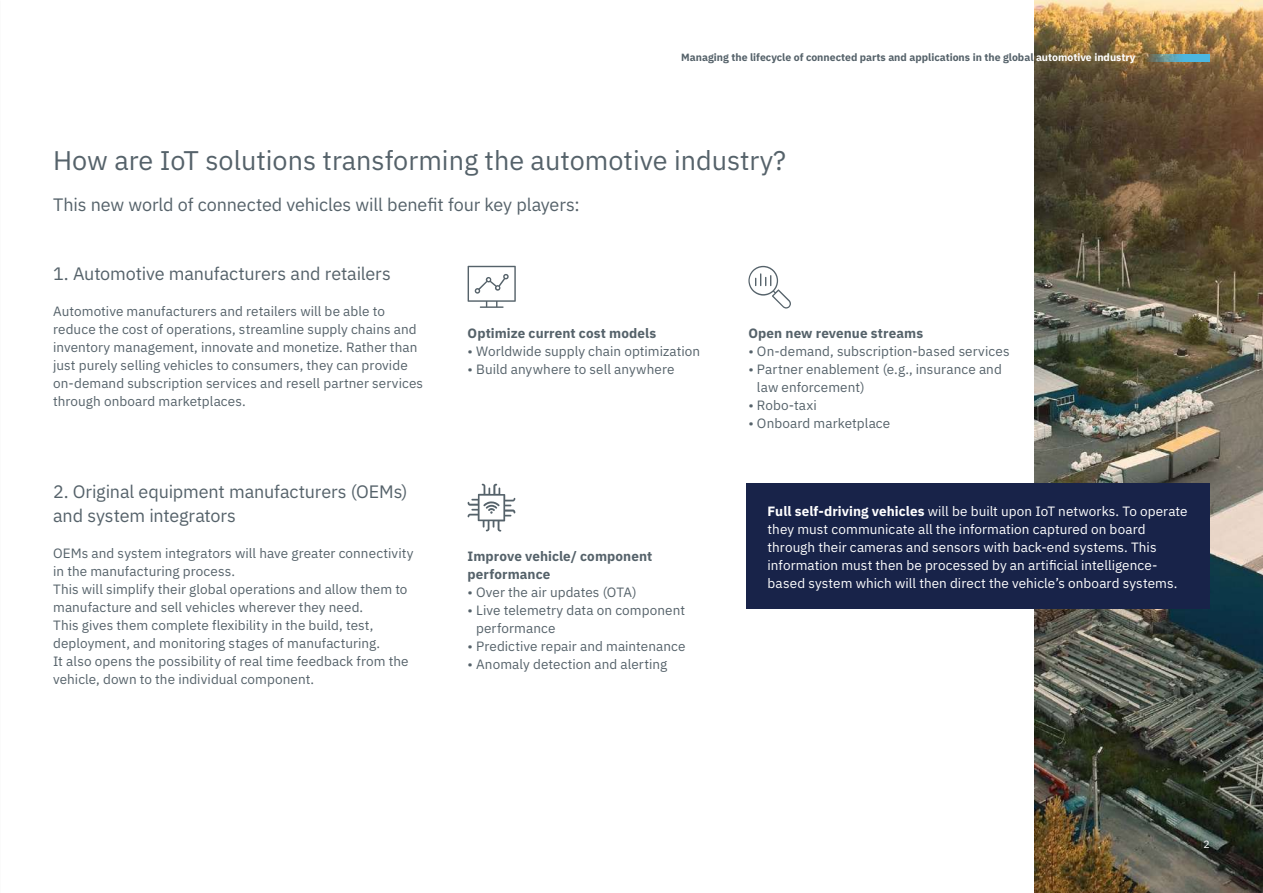
<style>
.page{position:relative;width:1263px;height:893px;background:#fff}
.page>*{position:absolute;margin:0;border:0;box-sizing:border-box;transform-origin:0 0}
.t1{font:27px "IBM Plex Sans";color:#55626a}
.t2{font:18px/24px "IBM Plex Sans";letter-spacing:-.01em;color:#55626a}
.t3{font:13.5px/18px "IBM Plex Sans";letter-spacing:.005em;color:#55626a}
.t4{font:13.5px/18px "IBM Plex Sans";letter-spacing:.005em;color:#fff}
.t5{font:700 13.5px/18px "IBM Plex Sans";letter-spacing:.005em;color:#55626a}
.t6{font:700 10.5px "IBM Plex Sans";color:#55626a}
.t7{font:10.5px "IBM Plex Sans";color:#fff}
.s1{color:#fff}
.s2{font-weight:700}
</style>
<div class="page">
<img style="left:1035px;top:0;width:228px;height:893px">
<hr style="left:0;top:0;width:1px;height:153px;background:#040606">
<svg style="left:468px;top:484px;width:47px;height:48px"></svg>
<svg style="left:468px;top:266px;width:48px;height:42px"></svg>
<svg style="left:748px;top:266px;width:43px;height:43px"></svg>
<div style="left:746px;top:484px;width:464px;height:125px;background:#182349"></div>
<svg style="left:1138px;top:54px;width:72px;height:7px"></svg>
<p class="t6" style="left:681px;top:49px;width:456px">Managing the lifecycle of connected parts and applications in the global <span class="s1">automotive industry</span></p>
<h1 class="t1" style="left:53px;top:140px;width:734px">How are IoT solutions transforming the automotive industry?</h1>
<h2 class="t2" style="left:53px;top:192px;width:528px">This new world of connected vehicles will benefit four key players:</h2>
<h2 class="t2" style="left:53px;top:260px;width:339px">1. Automotive manufacturers and retailers</h2>
<p class="t3" style="left:53px;top:301px;width:371px">Automotive manufacturers and retailers will be able to reduce the cost of operations, streamline supply chains and inventory management, innovate and monetize. Rather than just purely selling vehicles to consumers, they can provide on-demand subscription services and resell partner services through onboard marketplaces.</p>
<p class="t5" style="left:468px;top:323px;width:190px">Optimize current cost models</p>
<p class="t3" style="left:468px;top:341px;width:234px">• Worldwide supply chain optimization</p>
<p class="t3" style="left:468px;top:359px;width:208px">• Build anywhere to sell anywhere</p>
<h2 class="t2" style="left:53px;top:478px;width:356px">2. Original equipment manufacturers (OEMs) and system integrators</h2>
<p class="t3" style="left:53px;top:543px;width:362px">OEMs and system integrators will have greater connectivity in the manufacturing process.<br>This will simplify their global operations and allow them to manufacture and sell vehicles wherever they need.<br>This gives them complete flexibility in the build, test, deployment, and monitoring stages of manufacturing.<br>It also opens the possibility of real time feedback from the vehicle, down to the individual component.</p>
<p class="t5" style="left:468px;top:546px;width:186px">Improve vehicle/ component performance</p>
<p class="t3" style="left:468px;top:582px;width:171px">• Over the air updates (OTA)</p>
<p class="t3" style="left:476px;top:600px;width:210px;text-indent:-9px">• Live telemetry data on component performance</p>
<p class="t3" style="left:468px;top:636px;width:219px">• Predictive repair and maintenance</p>
<p class="t3" style="left:468px;top:654px;width:201px">• Anomaly detection and alerting</p>
<p class="t5" style="left:748px;top:323px;width:176px">Open new revenue streams</p>
<p class="t3" style="left:748px;top:341px;width:263px">• On-demand, subscription-based services</p>
<p class="t3" style="left:757px;top:359px;width:246px;text-indent:-9px">• Partner enablement (e.g., insurance and law enforcement)</p>
<p class="t3" style="left:748px;top:395px;width:70px">• Robo-taxi</p>
<p class="t3" style="left:748px;top:413px;width:143px">• Onboard marketplace</p>
<p class="t4" style="left:767px;top:501px;width:422px"><span class="s2">Full self-driving vehicles</span> will be built upon IoT networks. To operate they must communicate all the information captured on board through their cameras and sensors with back-end systems. This information must then be processed by an artificial intelligence&shy;based system which will then direct the vehicle’s onboard systems.</p>
<p class="t7" style="left:1203px;top:836px;width:8px">2</p>
</div>
